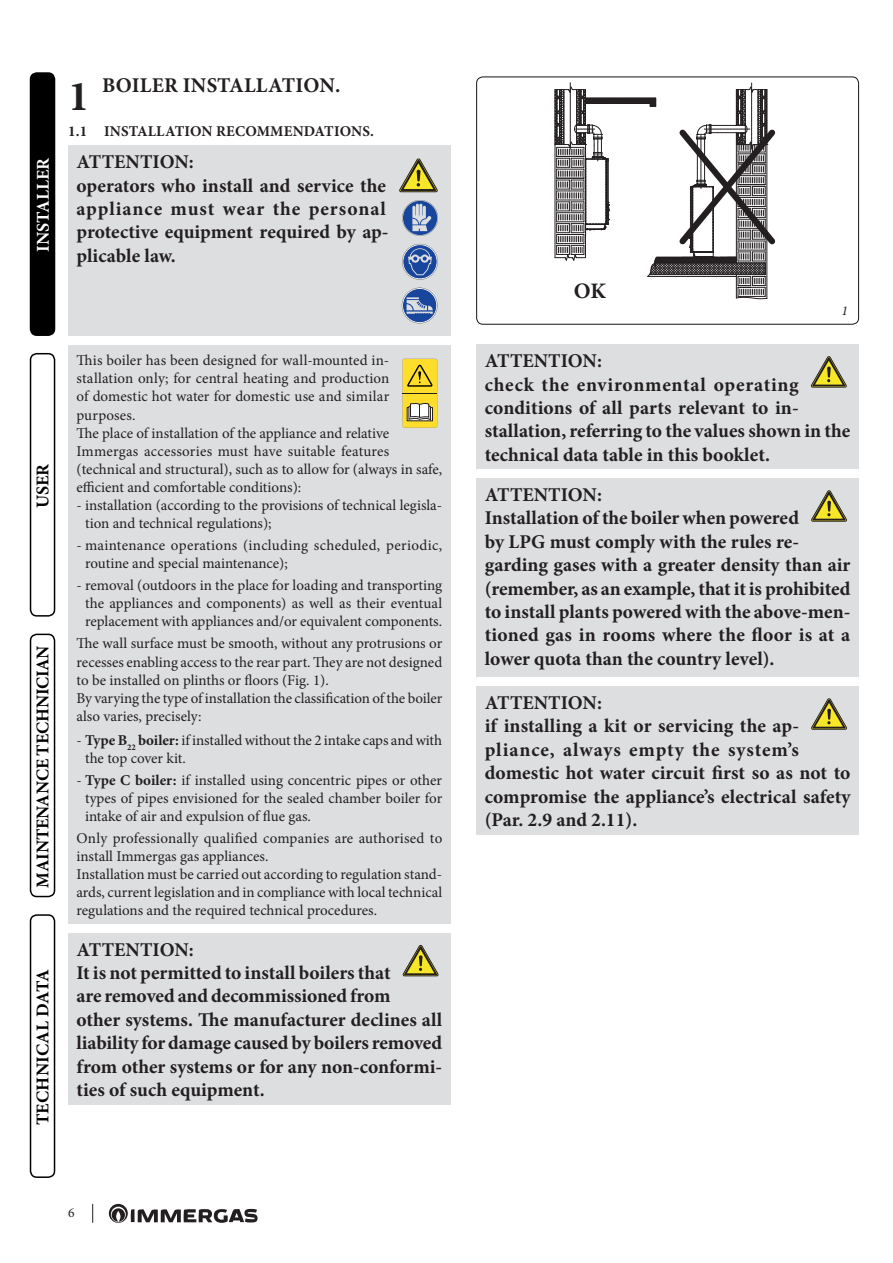
<style>
.page{position:relative;width:893px;height:1263px;background:#fff}
.page>*{position:absolute;margin:0;border:0;box-sizing:border-box;transform-origin:0 0}
.t1{font:700 22.05px "Minion Pro";color:#231f20}
.t2{font:700 21px "Minion Pro";letter-spacing:.01em;color:#231f20}
.Testo-ATTENZIONE{font:700 19.5px/23.4px "Minion Pro";color:#231f20}
.t3{font:700 18px "Minion Pro";letter-spacing:-.01em;color:#000}
.t4{font:700 18px "Minion Pro";letter-spacing:.01em;color:#000}
.t5{font:700 18px "Minion Pro";color:#fff}
.Testo{font:15px/18px "Minion Pro";color:#231f20;text-align:justify}
.Testo1{font:15px/18px "Minion Pro";color:#231f20}
.Testo_Spazio{font:15px/18px "Minion Pro";letter-spacing:-.005em;color:#231f20}
.t6{font:700 15px "Minion Pro";letter-spacing:.01em;color:#231f20}
.Legenda{font:italic 13.5px "Minion Pro";color:#231f20}
.t7{font:13.5px "Minion Pro";color:#231f20}
.s1{font-size:42.75px}
.s2{font-weight:700}
</style>
<div class="page">
<div style="left:476px;top:77px;width:383px;height:248px;border:1px solid #181512;border-radius:6px"></div>
<svg style="left:554px;top:83px;width:222px;height:216px"></svg>
<svg style="left:109px;top:1204px;width:149px;height:19px"></svg>
<svg style="left:92px;top:1204px;width:1px;height:19px"></svg>
<div style="left:31px;top:73px;width:24px;height:262px;background:#000;border-radius:6px"></div>
<div style="left:30px;top:72px;width:25px;height:264px;border:2px solid #000;border-radius:6px"></div>
<div style="left:30px;top:353px;width:25px;height:264px;border:2px solid #000;border-radius:6px"></div>
<div style="left:30px;top:634px;width:25px;height:263px;border:2px solid #000;border-radius:6px"></div>
<div style="left:30px;top:914px;width:25px;height:264px;border:2px solid #000;border-radius:6px"></div>
<div style="left:68px;top:146px;width:383px;height:190px;background:#dddee0"></div>
<svg style="left:399px;top:159px;width:38px;height:33px"></svg>
<svg style="left:402px;top:200px;width:36px;height:36px"></svg>
<svg style="left:402px;top:244px;width:36px;height:36px"></svg>
<svg style="left:402px;top:288px;width:36px;height:35px"></svg>
<div style="left:68px;top:345px;width:383px;height:579px;background:#dddee0"></div>
<svg style="left:402px;top:359px;width:35px;height:69px"></svg>
<div style="left:68px;top:933px;width:383px;height:171px;background:#dddee0"></div>
<svg style="left:403px;top:945px;width:35px;height:31px"></svg>
<div style="left:476px;top:344px;width:383px;height:125px;background:#dddee0"></div>
<svg style="left:811px;top:356px;width:35px;height:31px"></svg>
<div style="left:476px;top:478px;width:383px;height:199px;background:#dddee0"></div>
<svg style="left:811px;top:490px;width:36px;height:31px"></svg>
<div style="left:476px;top:686px;width:383px;height:148px;background:#dddee0"></div>
<svg style="left:811px;top:698px;width:36px;height:31px"></svg>
<p class="t5" style="left:30px;top:252px;width:95px;rotate:-90deg">INSTALLER</p>
<p class="t2" style="left:68px;top:70px;width:274px"><span class="s1">1</span> BOILER INSTALLATION.</p>
<p class="t6" style="left:68px;top:121px;width:307px">1.1 INSTALLATION RECOMMENDATIONS.</p>
<p class="Testo-ATTENZIONE" style="left:77px;top:150px;width:119px">ATTENTION:</p>
<p class="Testo-ATTENZIONE" style="left:77px;top:173px;width:314px">operators who install and service the appliance must wear the personal protective equipment required by ap&shy;plicable law.</p>
<p class="t3" style="left:30px;top:508px;width:46px;rotate:-90deg">USER</p>
<p class="t3" style="left:30px;top:888px;width:243px;rotate:-90deg">MAINTENANCE TECHNICIAN</p>
<p class="t4" style="left:30px;top:1125px;width:157px;rotate:-90deg">TECHNICAL DATA</p>
<p class="Testo" style="left:77px;top:351px;width:314px">This boiler has been designed for wall-mounted in&shy;stallation only; for central heating and production of domestic hot water for domestic use and similar purposes.</p>
<p class="Testo" style="left:77px;top:424px;width:367px;text-align:left">The place of installation of the appliance and relative Immergas accessories must have suitable features (technical and structural), such as to allow for (always in safe, efficient and comfortable conditions):</p>
<p class="Testo1" style="left:85px;top:496px;width:359px;text-indent:-9px">- installation (according to the provisions of technical legisla&shy;tion and technical regulations);</p>
<p class="Testo1" style="left:85px;top:536px;width:359px;text-indent:-9px">- maintenance operations (including scheduled, periodic, routine and special maintenance);</p>
<p class="Testo1" style="left:77px;top:576px;width:367px;text-align:center">- removal (outdoors in the place for loading and transporting the appliances and components) as well as their eventual replacement with appliances and/or equivalent components.</p>
<p class="Testo" style="left:77px;top:635px;width:367px">The wall surface must be smooth, without any protrusions or recesses enabling access to the rear part. They are not designed to be installed on plinths or floors (Fig. 1).</p>
<p class="Testo_Spazio" style="left:77px;top:689px;width:367px">By varying the type of installation the classification of the boiler also varies, precisely:</p>
<p class="Testo1" style="left:85px;top:731px;width:359px;text-indent:-9px">- <span class="s2">Type B</span><sub>22</sub> <span class="s2">boiler:</span> if installed without the 2 intake caps and with the top cover kit.</p>
<p class="Testo1" style="left:85px;top:771px;width:359px;text-align:justify;text-indent:-9px">- <span class="s2">Type C boiler:</span> if installed using concentric pipes or other types of pipes envisioned for the sealed chamber boiler for intake of air and expulsion of flue gas.</p>
<p class="Testo" style="left:77px;top:830px;width:367px">Only professionally qualified companies are authorised to install Immergas gas appliances.</p>
<p class="Testo" style="left:77px;top:866px;width:367px">Installation must be carried out according to regulation stand&shy;ards, current legislation and in compliance with local technical regulations and the required technical procedures.</p>
<p class="Testo-ATTENZIONE" style="left:77px;top:937px;width:119px">ATTENTION:</p>
<p class="Testo-ATTENZIONE" style="left:77px;top:961px;width:367px">It is not permitted to install boilers that<br>are removed and decommissioned from<br>other systems. The manufacturer declines all liability for damage caused by boilers removed from other systems or for any non-conformi&shy;ties of such equipment.</p>
<p class="t7" style="left:68px;top:1204px;width:8px">6</p>
<p class="t1" style="left:574px;top:276px;width:34px">OK</p>
<p class="Legenda" style="left:841px;top:301px;width:8px">1</p>
<p class="Testo-ATTENZIONE" style="left:485px;top:349px;width:119px">ATTENTION:</p>
<p class="Testo-ATTENZIONE" style="left:485px;top:372px;width:367px">check the environmental operating conditions of all parts relevant to in&shy;stallation, referring to the values shown in the technical data table in this booklet.</p>
<p class="Testo-ATTENZIONE" style="left:485px;top:483px;width:119px">ATTENTION:</p>
<p class="Testo-ATTENZIONE" style="left:485px;top:506px;width:367px">Installation of the boiler when powered<br>by LPG must comply with the rules re&shy;garding gases with a greater density than air (remember, as an example, that it is prohibited to install plants powered with the above-men&shy;tioned gas in rooms where the floor is at a lower quota than the country level).</p>
<p class="Testo-ATTENZIONE" style="left:485px;top:691px;width:119px">ATTENTION:</p>
<p class="Testo-ATTENZIONE" style="left:485px;top:714px;width:367px">if installing a kit or servicing the ap&shy;pliance, always empty the system’s domestic hot water circuit first so as not to compromise the appliance’s electrical safety (Par. 2.9 and 2.11).</p>
</div>
